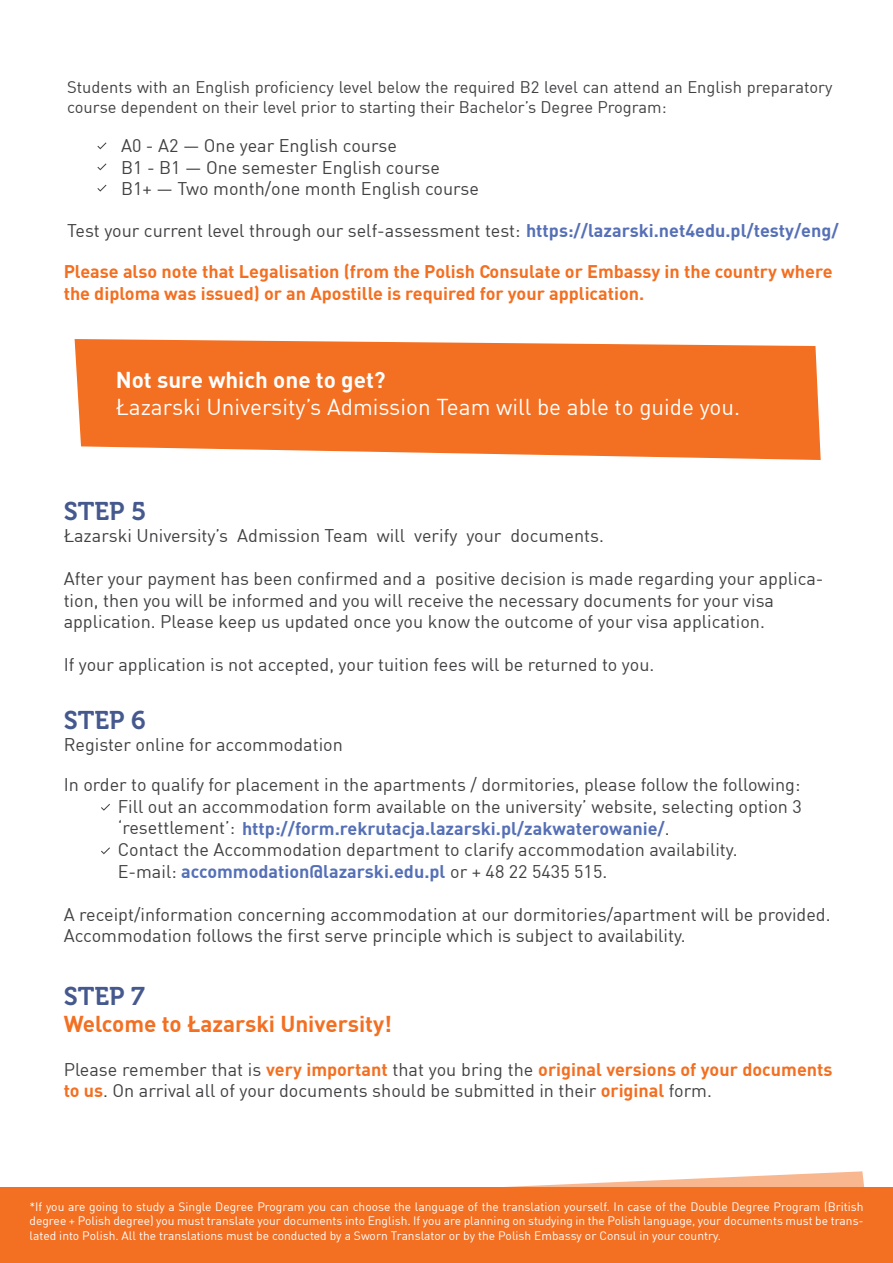
<style>
.page{position:relative;width:893px;height:1263px;background:#fff}
.page>*{position:absolute;margin:0;border:0;box-sizing:border-box;transform-origin:0 0}
.t1{font:25.5px "Museo 700";color:#45598e}
.t2{font:22.5px "DINCE";color:#fff}
.t3{font:700 22.5px "DINCE";color:#f36f21}
.t4{font:700 22.5px "DINCE";color:#fff}
.t5{font:18px/21.6px "DINCE";color:#414042}
.t6{font:700 18px/21.6px "DINCE";color:#f36f21}
.t7{font:16.5px/19.8px "DINCE";color:#414042}
.t8{font:12px/14.4px "DINCE";color:#fff;text-align:justify}
.s1{font-weight:700;color:#5570b6}
.s2{font-weight:700;color:#f36f21}
</style>
<div class="page">
<svg style="left:101px;top:804px;width:9px;height:7px"></svg>
<svg style="left:101px;top:847px;width:9px;height:7px"></svg>
<svg style="left:506px;top:1171px;width:359px;height:16px"></svg>
<div style="left:0;top:1187px;width:893px;height:76px;background:#f36f21"></div>
<svg style="left:97px;top:142px;width:9px;height:7px"></svg>
<svg style="left:97px;top:163px;width:9px;height:7px"></svg>
<svg style="left:97px;top:185px;width:9px;height:7px"></svg>
<svg style="left:75px;top:339px;width:746px;height:121px;fill:#f36f21"></svg>
<p class="t7" style="left:67px;top:77px;width:767px">Students with an English proficiency level below the required B2 level can attend an English preparatory course dependent on their level prior to starting their Bachelor’s Degree Program:</p>
<p class="t5" style="left:121px;top:134px;width:359px">A0 - A2 — One year English course<br>B1 - B1 — One semester English course<br>B1+ — Two month/one month English course</p>
<p class="t5" style="left:67px;top:219px;width:773px">Test your current level through our self-assessment test: <span class="s1">https://lazarski.net4edu.pl/testy/eng/</span></p>
<p class="t6" style="left:64px;top:260px;width:770px">Please also note that Legalisation (from the Polish Consulate or Embassy in the country where the diploma was issued) or an Apostille is required for your application.</p>
<p class="t4" style="left:116px;top:365px;width:271px">Not sure which one to get?</p>
<p class="t2" style="left:116px;top:393px;width:626px">Łazarski University’s Admission Team will be able to guide you.</p>
<h1 class="t1" style="left:64px;top:497px;width:84px">STEP 5</h1>
<p class="t5" style="left:64px;top:524px;width:542px">Łazarski University’s Admission Team will verify your documents.</p>
<p class="t5" style="left:64px;top:567px;width:761px">After your payment has been confirmed and a positive decision is made regarding your applica&shy;tion, then you will be informed and you will receive the necessary documents for your visa application. Please keep us updated once you know the outcome of your visa application.</p>
<p class="t5" style="left:64px;top:654px;width:592px">If your application is not accepted, your tuition fees will be returned to you.</p>
<h1 class="t1" style="left:64px;top:706px;width:84px">STEP 6</h1>
<p class="t5" style="left:64px;top:733px;width:281px">Register online for accommodation</p>
<p class="t5" style="left:118px;top:773px;width:686px;text-indent:-54px">In order to qualify for placement in the apartments / dormitories, please follow the following:<br>Fill out an accommodation form available on the university’ website, selecting option 3 ‘resettlement’: <span class="s1">http://form.rekrutacja.lazarski.pl/zakwaterowanie/</span>.<br>Contact the Accommodation department to clarify accommodation availability.<br>E-mail: <span class="s1">accommodation@lazarski.edu.pl</span> or + 48 22 5435 515.</p>
<p class="t5" style="left:64px;top:903px;width:768px">A receipt/information concerning accommodation at our dormitories/apartment will be provided.<br>Accommodation follows the first serve principle which is subject to availability.</p>
<h1 class="t1" style="left:64px;top:982px;width:83px">STEP 7</h1>
<p class="t3" style="left:64px;top:1009px;width:330px">Welcome to Łazarski University!</p>
<p class="t5" style="left:64px;top:1058px;width:770px">Please remember that is <span class="s2">very important</span> that you bring the <span class="s2">original versions of your documents to us</span>. On arrival all of your documents should be submitted in their <span class="s2">original</span> form.</p>
<p class="t8" style="left:29px;top:1199px;width:836px">*If you are going to study a Single Degree Program you can choose the language of the translation yourself. In case of the Double Degree Program (British degree + Polish degree) you must translate your documents into English. If you are planning on studying in the Polish language, your documents must be trans&shy;lated into Polish. All the translations must be conducted by a Sworn Translator or by the Polish Embassy or Consul in your country.</p>
</div>
